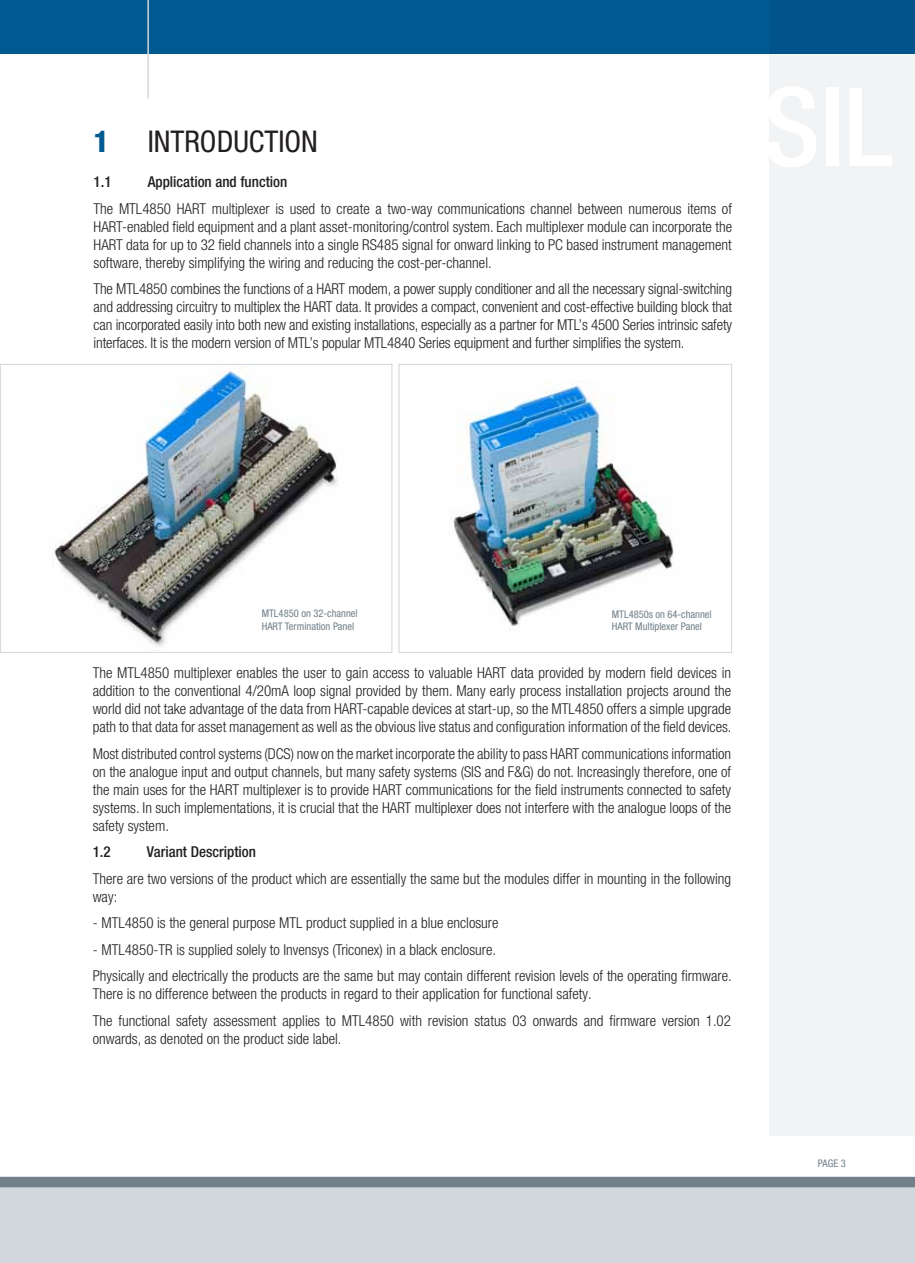
<style>
.page{position:relative;width:915px;height:1263px;background:#fff}
.page>*{position:absolute;margin:0;border:0;box-sizing:border-box;transform-origin:0 0}
.t1{font:condensed 30px "Helvetica Neue LT Pro";color:#231f20}
.t2{font:800 condensed 30px "Helvetica Neue LT Pro";color:#005991}
.t3{font:300 condensed 15px/18px "Helvetica Neue LT Pro";color:#231f20;text-align:justify}
.t4{font:500 condensed 15px "Helvetica Neue LT Pro";color:#231f20}
.t5{font:condensed 10.5px/12.6px "Helvetica Neue LT Pro";color:#72808a}
</style>
<div class="page">
<div style="left:0;top:0;width:914px;height:54px;background:#005991"></div>
<hr style="left:147px;top:0;width:2px;height:98px;background:#d1d7dc">
<div style="left:769px;top:0;width:145px;height:1136px;background:#f1f3f4"></div>
<div style="left:0;top:1177px;width:914px;height:86px;background:#d1d7dc"></div>
<div style="left:0;top:1177px;width:914px;height:10px;background:#72808a"></div>
<img style="left:53px;top:367px;width:284px;height:279px">
<div style="left:0;top:364px;width:392px;height:289px;border:1px solid #d1d7dc"></div>
<img style="left:453px;top:381px;width:221px;height:246px">
<div style="left:398px;top:364px;width:333px;height:289px;border:1px solid #d1d7dc"></div>
<h1 class="t1" style="left:148px;top:124px;width:172px">Introduction</h1>
<p class="t4" style="left:148px;top:173px;width:141px">Application and function</p>
<p class="t3" style="left:94px;top:199px;width:639px">The MTL4850 HART multiplexer is used to create a two-way communications channel between numerous items of HART-enabled field equipment and a plant asset-monitoring/control system. Each multiplexer module can incorporate the HART data for up to 32 field channels into a single RS485 signal for onward linking to PC based instrument management software, thereby simplifying the wiring and reducing the cost-per-channel.</p>
<p class="t3" style="left:94px;top:280px;width:639px">The MTL4850 combines the functions of a HART modem, a power supply conditioner and all the necessary signal-switching and addressing circuitry to multiplex the HART data. It provides a compact, convenient and cost-effective building block that can incorporated easily into both new and existing installations, especially as a partner for MTL’s 4500 Series intrinsic safety interfaces. It is the modern version of MTL’s popular MTL4840 Series equipment and further simplifies the system.</p>
<h1 class="t2" style="left:94px;top:123px;width:17px">1</h1>
<p class="t4" style="left:94px;top:173px;width:20px">1.1</p>
<p class="t5" style="left:261px;top:607px;width:97px">MTL4850 on 32-channel<br>HART Termination Panel</p>
<p class="t5" style="left:611px;top:608px;width:101px">MTL4850s on 64-channel<br>HART Multiplexer Panel</p>
<p class="t3" style="left:93px;top:664px;width:640px">The MTL4850 multiplexer enables the user to gain access to valuable HART data provided by modern field devices in addition to the conventional 4/20mA loop signal provided by them. Many early process installation projects around the world did not take advantage of the data from HART-capable devices at start-up, so the MTL4850 offers a simple upgrade path to that data for asset management as well as the obvious live status and configuration information of the field devices.</p>
<p class="t3" style="left:93px;top:744px;width:639px">Most distributed control systems (DCS) now on the market incorporate the ability to pass HART communications information on the analogue input and output channels, but many safety systems (SIS and F&amp;G) do not. Increasingly therefore, one of the main uses for the HART multiplexer is to provide HART communications for the field instruments connected to safety systems. In such implementations, it is crucial that the HART multiplexer does not interfere with the analogue loops of the safety system.</p>
<p class="t4" style="left:93px;top:843px;width:20px">1.2</p>
<p class="t4" style="left:147px;top:843px;width:111px">Variant Description</p>
<p class="t3" style="left:93px;top:869px;width:639px">There are two versions of the product which are essentially the same but the modules differ in mounting in the following way:</p>
<p class="t3" style="left:93px;top:914px;width:407px">- MTL4850 is the general purpose MTL product supplied in a blue enclosure</p>
<p class="t3" style="left:93px;top:936px;width:640px;line-height:26.5px">- MTL4850-TR is supplied solely to Invensys (Triconex) in a black enclosure.<br>Physically and electrically the products are the same but may contain different revision levels of the operating firmware.</p>
<p class="t3" style="left:93px;top:981px;width:639px;line-height:26.5px">There is no difference between the products in regard to their application for functional safety.<br>The functional safety assessment applies to MTL4850 with revision status 03 onwards and firmware version 1.02</p>
<p class="t3" style="left:93px;top:1029px;width:250px">onwards, as denoted on the product side label.</p>
<p class="t5" style="left:817px;top:1157px;width:29px">PAGE 3</p>
</div>
